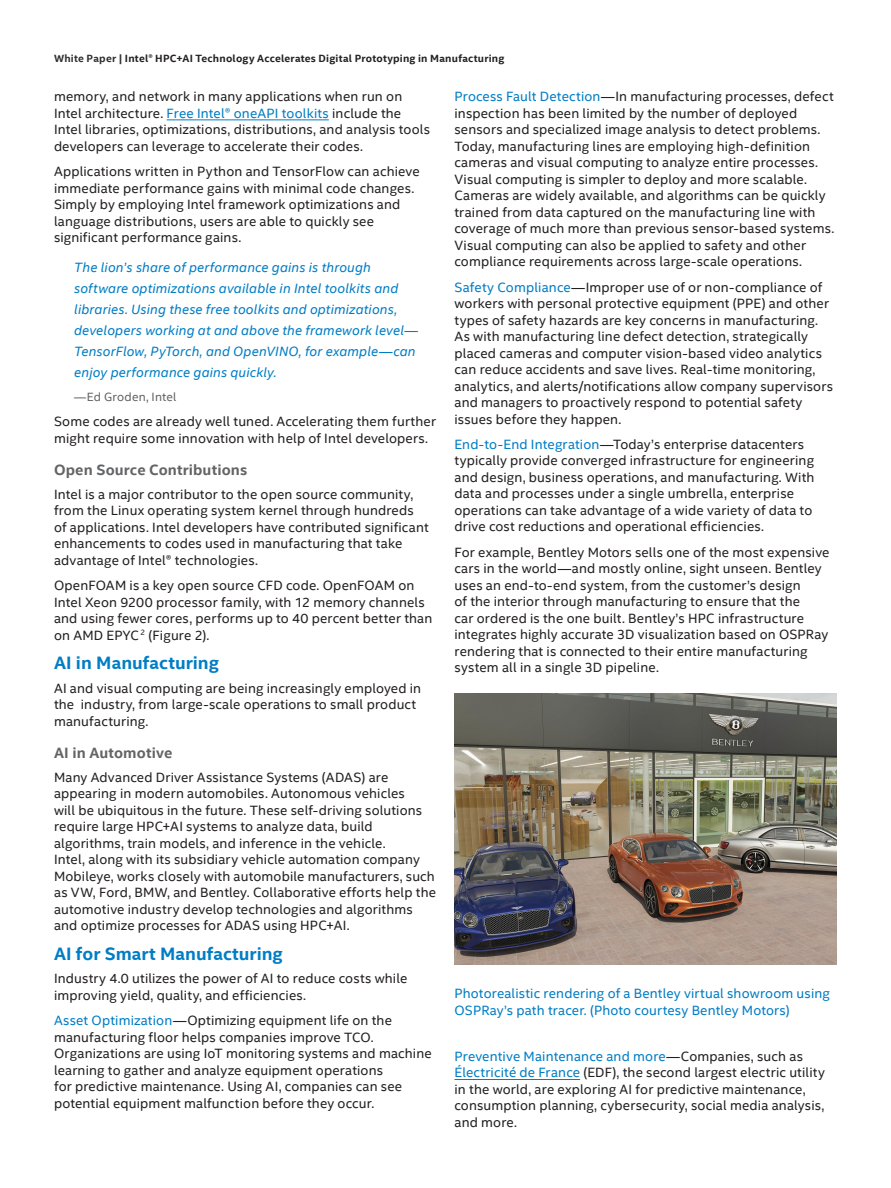
<style>
.page{position:relative;width:891px;height:1188px;background:#fff}
.page>*{position:absolute;margin:0;border:0;box-sizing:border-box;transform-origin:0 0}
.CopyHeaderBlue{font:700 18px "Intel Clear";letter-spacing:.005em;color:#007dc5}
.CopyHeader2{font:700 15px "Intel Clear";letter-spacing:.005em;color:#636466}
.MainCopy___Caption{font:13.5px/16.5px "Intel Clear";letter-spacing:.01em;color:#231f20}
.pull_quote{font:italic 13.5px/21px "Intel Clear";letter-spacing:.01em;color:#007dc5}
.t1{font:13.5px/16.5px "Intel Clear";letter-spacing:.01em;color:#007dc5}
.quote_attribution{font:12px "Intel Clear";letter-spacing:.015em;color:#636466}
.t2{font:700 10.5px "Intel Clear";letter-spacing:.02em;color:#231f20}
.s1{color:#2e2f2f}
.s2{color:#007dc5}
</style>
<div class="page">
<hr style="left:167px;top:119px;width:162px;height:1px;background:#007dc5">
<hr style="left:454px;top:1079px;width:126px;height:1px;background:#007dc5">
<img style="left:454px;top:693px;width:383px;height:271px">
<p class="t2" style="left:54px;top:52px;width:452px"><span class="s1">White Paper |</span> Intel® HPC+AI Technology Accelerates Digital Prototyping in Manufacturing</p>
<p class="MainCopy___Caption" style="left:54px;top:88px;width:378px">memory, and network in many applications when run on Intel architecture. <span class="s2">Free Intel® oneAPI toolkits</span> include the Intel libraries, optimizations, distributions, and analysis tools developers can leverage to accelerate their codes.</p>
<p class="MainCopy___Caption" style="left:54px;top:163px;width:367px">Applications written in Python and TensorFlow can achieve immediate performance gains with minimal code changes.<br>Simply by employing Intel framework optimizations and language distributions, users are able to quickly see significant performance gains.</p>
<p class="pull_quote" style="left:74px;top:257px;width:345px">The lion’s share of performance gains is through software optimizations available in Intel toolkits and libraries. Using these free toolkits and optimizations, developers working at and above the framework level— TensorFlow, PyTorch, and OpenVINO, for example—can enjoy performance gains quickly.</p>
<p class="quote_attribution" style="left:74px;top:389px;width:104px">—Ed Groden, Intel</p>
<p class="MainCopy___Caption" style="left:54px;top:414px;width:384px">Some codes are already well tuned. Accelerating them further might require some innovation with help of Intel developers.</p>
<p class="CopyHeader2" style="left:54px;top:461px;width:195px">Open Source Contributions</p>
<p class="MainCopy___Caption" style="left:54px;top:486px;width:376px">Intel is a major contributor to the open source community, from the Linux operating system kernel through hundreds of applications. Intel developers have contributed significant enhancements to codes used in manufacturing that take advantage of Intel® technologies.</p>
<p class="MainCopy___Caption" style="left:54px;top:577px;width:380px">OpenFOAM is a key open source CFD code. OpenFOAM on Intel Xeon 9200 processor family, with 12 memory channels and using fewer cores, performs up to 40 percent better than on AMD EPYC <sup>2</sup> (Figure 2).</p>
<p class="CopyHeaderBlue" style="left:54px;top:652px;width:166px">AI in Manufacturing</p>
<p class="MainCopy___Caption" style="left:54px;top:680px;width:369px">AI and visual computing are being increasingly employed in the industry, from large-scale operations to small product manufacturing.</p>
<p class="CopyHeader2" style="left:54px;top:744px;width:120px">AI in Automotive</p>
<p class="MainCopy___Caption" style="left:54px;top:769px;width:384px">Many Advanced Driver Assistance Systems (ADAS) are appearing in modern automobiles. Autonomous vehicles<br>will be ubiquitous in the future. These self-driving solutions require large HPC+AI systems to analyze data, build algorithms, train models, and inference in the vehicle.<br>Intel, along with its subsidiary vehicle automation company Mobileye, works closely with automobile manufacturers, such as VW, Ford, BMW, and Bentley. Collaborative efforts help the automotive industry develop technologies and algorithms and optimize processes for ADAS using HPC+AI.</p>
<p class="CopyHeaderBlue" style="left:54px;top:943px;width:230px">AI for Smart Manufacturing</p>
<p class="MainCopy___Caption" style="left:54px;top:970px;width:355px">Industry 4.0 utilizes the power of AI to reduce costs while improving yield, quality, and efficiencies.</p>
<p class="MainCopy___Caption" style="left:54px;top:1012px;width:379px"><span class="s2">Asset Optimization</span>—Optimizing equipment life on the manufacturing floor helps companies improve TCO.<br>Organizations are using IoT monitoring systems and machine learning to gather and analyze equipment operations<br>for predictive maintenance. Using AI, companies can see potential equipment malfunction before they occur.</p>
<p class="MainCopy___Caption" style="left:454px;top:88px;width:381px"><span class="s2">Process Fault Detection</span>—In manufacturing processes, defect inspection has been limited by the number of deployed sensors and specialized image analysis to detect problems.<br>Today, manufacturing lines are employing high-definition cameras and visual computing to analyze entire processes.<br>Visual computing is simpler to deploy and more scalable.<br>Cameras are widely available, and algorithms can be quickly trained from data captured on the manufacturing line with coverage of much more than previous sensor-based systems.<br>Visual computing can also be applied to safety and other compliance requirements across large-scale operations.</p>
<p class="MainCopy___Caption" style="left:454px;top:279px;width:380px"><span class="s2">Safety Compliance</span>—Improper use of or non-compliance of workers with personal protective equipment (PPE) and other types of safety hazards are key concerns in manufacturing.<br>As with manufacturing line defect detection, strategically placed cameras and computer vision-based video analytics can reduce accidents and save lives. Real-time monitoring, analytics, and alerts/notifications allow company supervisors and managers to proactively respond to potential safety issues before they happen.</p>
<p class="MainCopy___Caption" style="left:454px;top:436px;width:362px"><span class="s2">End-to-End Integration</span>—Today’s enterprise datacenters typically provide converged infrastructure for engineering and design, business operations, and manufacturing. With data and processes under a single umbrella, enterprise operations can take advantage of a wide variety of data to drive cost reductions and operational efficiencies.</p>
<p class="MainCopy___Caption" style="left:454px;top:544px;width:377px">For example, Bentley Motors sells one of the most expensive cars in the world—and mostly online, sight unseen. Bentley uses an end-to-end system, from the customer’s design<br>of the interior through manufacturing to ensure that the<br>car ordered is the one built. Bentley’s HPC infrastructure integrates highly accurate 3D visualization based on OSPRay rendering that is connected to their entire manufacturing system all in a single 3D pipeline.</p>
<p class="t1" style="left:454px;top:985px;width:377px">Photorealistic rendering of a Bentley virtual showroom using<br>OSPRay’s path tracer. (Photo courtesy Bentley Motors)</p>
<p class="MainCopy___Caption" style="left:454px;top:1048px;width:372px"><span class="s2">Preventive Maintenance and more</span>—Companies, such as <span class="s2">Électricité de France</span> (EDF), the second largest electric utility in the world, are exploring AI for predictive maintenance, consumption planning, cybersecurity, social media analysis, and more.</p>
</div>
